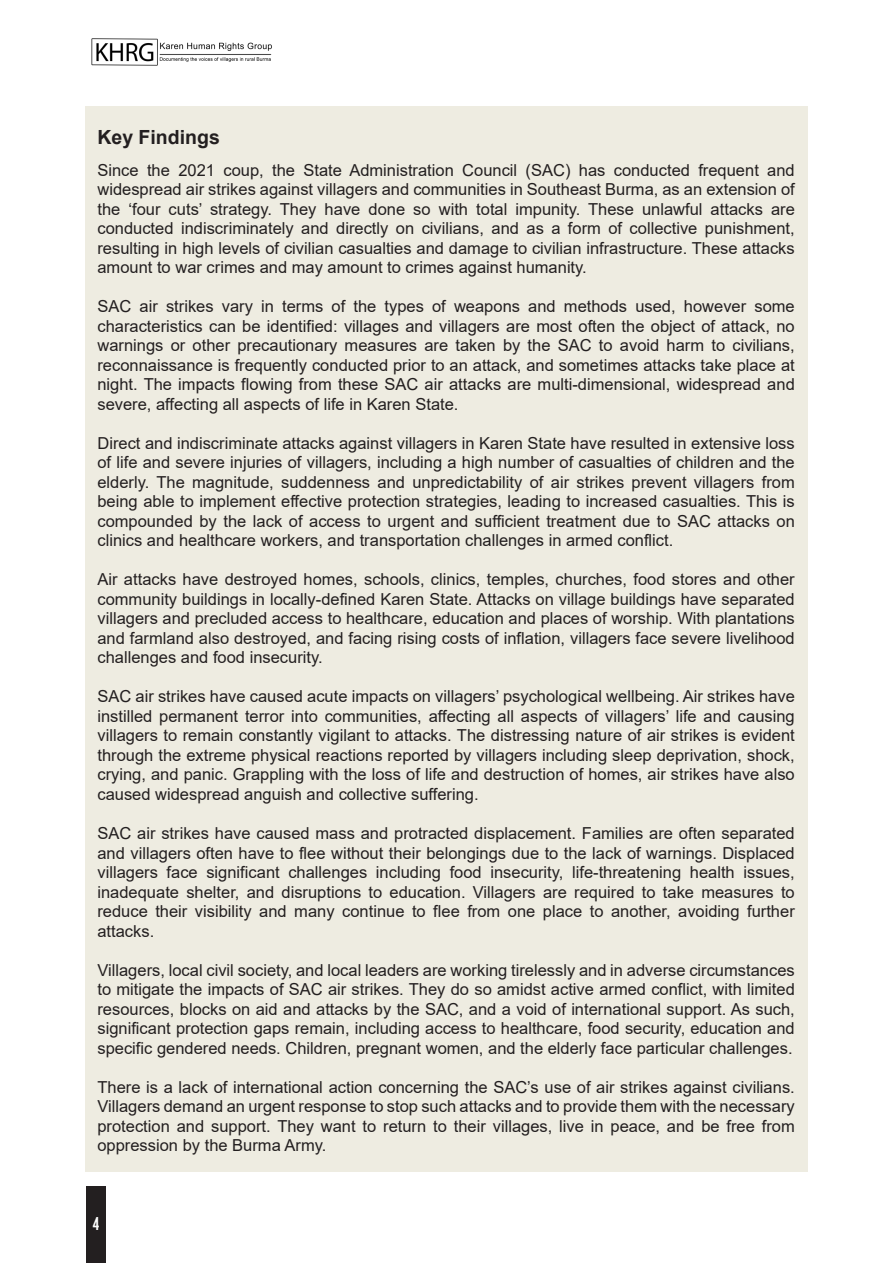
<style>
.page{position:relative;width:893px;height:1263px;background:#fff}
.page>*{position:absolute;margin:0;border:0;box-sizing:border-box;transform-origin:0 0}
.Heading_2{font:700 19.5px "Arial";color:#231f20}
.t1{font:19.5px "Knockout HTF48 Featherweight";color:#fff}
.key_findings{font:16.5px/19.5px "Arial";color:#231f20;text-align:justify}
</style>
<div class="page">
<div style="left:85px;top:106px;width:723px;height:1065px;background:#eeece1"></div>
<img style="left:91px;top:38px;width:181px;height:28px">
<div style="left:86px;top:1186px;width:19px;height:77px;background:#231f20"></div>
<p class="Heading_2" style="left:97px;top:123px;width:124px">Key Findings</p>
<p class="key_findings" style="left:97px;top:160px;width:699px">Since the 2021 coup, the State Administration Council (SAC) has conducted frequent and widespread air strikes against villagers and communities in Southeast Burma, as an extension of the ‘four cuts’ strategy. They have done so with total impunity. These unlawful attacks are conducted indiscriminately and directly on civilians, and as a form of collective punishment, resulting in high levels of civilian casualties and damage to civilian infrastructure. These attacks amount to war crimes and may amount to crimes against humanity.</p>
<p class="key_findings" style="left:97px;top:297px;width:699px">SAC air strikes vary in terms of the types of weapons and methods used, however some characteristics can be identified: villages and villagers are most often the object of attack, no warnings or other precautionary measures are taken by the SAC to avoid harm to civilians, reconnaissance is frequently conducted prior to an attack, and sometimes attacks take place at night. The impacts flowing from these SAC air attacks are multi-dimensional, widespread and severe, affecting all aspects of life in Karen State.</p>
<p class="key_findings" style="left:97px;top:433px;width:699px">Direct and indiscriminate attacks against villagers in Karen State have resulted in extensive loss of life and severe injuries of villagers, including a high number of casualties of children and the elderly. The magnitude, suddenness and unpredictability of air strikes prevent villagers from being able to implement effective protection strategies, leading to increased casualties. This is compounded by the lack of access to urgent and sufficient treatment due to SAC attacks on clinics and healthcare workers, and transportation challenges in armed conflict.</p>
<p class="key_findings" style="left:97px;top:570px;width:699px">Air attacks have destroyed homes, schools, clinics, temples, churches, food stores and other community buildings in locally-defined Karen State. Attacks on village buildings have separated villagers and precluded access to healthcare, education and places of worship. With plantations and farmland also destroyed, and facing rising costs of inflation, villagers face severe livelihood challenges and food insecurity.</p>
<p class="key_findings" style="left:97px;top:687px;width:699px">SAC air strikes have caused acute impacts on villagers’ psychological wellbeing. Air strikes have instilled permanent terror into communities, affecting all aspects of villagers’ life and causing villagers to remain constantly vigilant to attacks. The distressing nature of air strikes is evident through the extreme physical reactions reported by villagers including sleep deprivation, shock, crying, and panic. Grappling with the loss of life and destruction of homes, air strikes have also caused widespread anguish and collective suffering.</p>
<p class="key_findings" style="left:97px;top:823px;width:699px">SAC air strikes have caused mass and protracted displacement. Families are often separated and villagers often have to flee without their belongings due to the lack of warnings. Displaced villagers face significant challenges including food insecurity, life-threatening health issues, inadequate shelter, and disruptions to education. Villagers are required to take measures to reduce their visibility and many continue to flee from one place to another, avoiding further attacks.</p>
<p class="key_findings" style="left:97px;top:960px;width:699px">Villagers, local civil society, and local leaders are working tirelessly and in adverse circumstances to mitigate the impacts of SAC air strikes. They do so amidst active armed conflict, with limited resources, blocks on aid and attacks by the SAC, and a void of international support. As such, significant protection gaps remain, including access to healthcare, food security, education and specific gendered needs. Children, pregnant women, and the elderly face particular challenges.</p>
<p class="key_findings" style="left:97px;top:1077px;width:699px">There is a lack of international action concerning the SAC’s use of air strikes against civilians.<br>Villagers demand an urgent response to stop such attacks and to provide them with the necessary protection and support. They want to return to their villages, live in peace, and be free from oppression by the Burma Army.</p>
<p class="t1" style="left:93px;top:1213px;width:8px">4</p>
</div>
